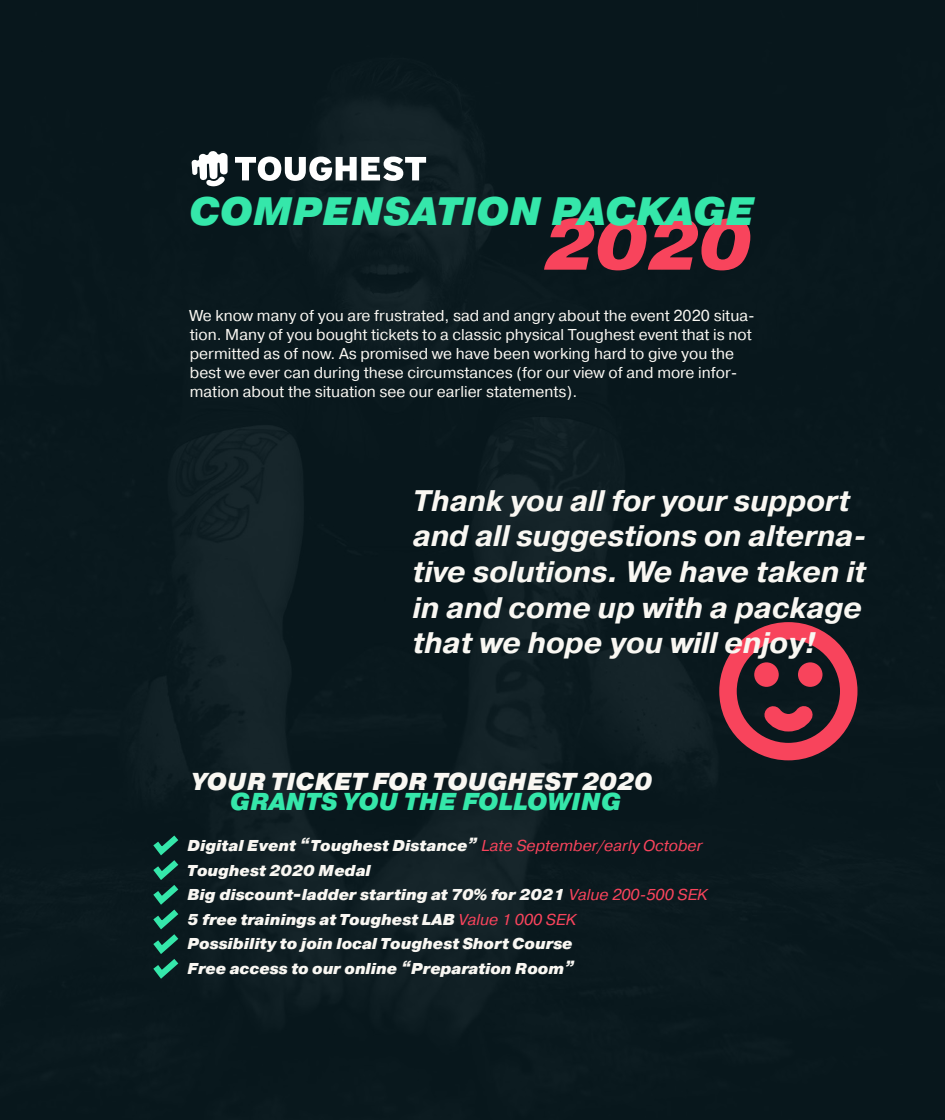
<style>
.page{position:relative;width:945px;height:1120px;background:#fff}
.page>*{position:absolute;margin:0;border:0;box-sizing:border-box;transform-origin:0 0}
.t1{font:italic 900 72.1px "Pragmatica";color:#f8445c}
.t2{font:italic 900 39.64px "Pragmatica";color:#35e7aa}
.t3{font:italic 700 29.75px/35.7px "Pragmatica";color:#f9f7f2}
.t4{font:italic 900 24.41px "Pragmatica";color:#f9f7f2}
.t5{font:italic 900 24.41px "Pragmatica";color:#35e7aa}
.t6{font:15.75px/18.9px "Pragmatica";color:#f9f7f2}
.t7{font:italic 900 15.75px/24.5px "Pragmatica";color:#f9f7f2}
.s1{font-weight:400;color:#f8445c}
</style>
<div class="page">
<img style="left:0;top:0;width:945px;height:1120px">
<div style="left:719px;top:622px;width:139px;height:138px;border:18px solid #f8445c;border-radius:50%"></div>
<div style="left:754px;top:662px;width:25px;height:25px;background:#f8445c;border-radius:50%"></div>
<div style="left:798px;top:662px;width:24px;height:25px;background:#f8445c;border-radius:50%"></div>
<svg style="left:749px;top:690px;width:79px;height:50px;background:#4e252f"></svg>
<svg style="left:147px;top:829px;width:38px;height:154px;background:#113e37"></svg>
<svg style="left:235px;top:157px;width:191px;height:24px"></svg>
<svg style="left:192px;top:151px;width:36px;height:35px"></svg>
<h2 class="t2" style="left:190px;top:186px;width:567px">COMPENSATION PACKAGE</h2>
<h1 class="t1" style="left:544px;top:199px;width:209px">2020</h1>
<p class="t6" style="left:190px;top:307px;width:566px">We know many of you are frustrated, sad and angry about the event 2020 situa&shy;tion. Many of you bought tickets to a classic physical Toughest event that is not permitted as of now. As promised we have been working hard to give you the best we ever can during these circumstances (for our view of and more infor&shy;mation about the situation see our earlier statements).</p>
<h3 class="t3" style="left:413px;top:483px;width:455px">Thank you all for your support and all suggestions on alterna&shy;tive solutions. We have taken it in and come up with a package that we hope you will enjoy!</h3>
<h3 class="t4" style="left:191px;top:766px;width:462px">YOUR TICKET FOR TOUGHEST 2020</h3>
<h3 class="t5" style="left:231px;top:786px;width:392px">GRANTS YOU THE FOLLOWING</h3>
<p class="t7" style="left:188px;top:834px;width:522px">Digital Event “Toughest Distance” <span class="s1">Late September/early October </span>Toughest 2020 Medal<br>Big discount-ladder starting at 70% for 2021 <span class="s1">Value 200-500 SEK </span>5 free trainings at Toughest LAB <span class="s1">Value 1 000 SEK<br></span>Possibility to join local Toughest Short Course<br>Free access to our online “Preparation Room”</p>
</div>
